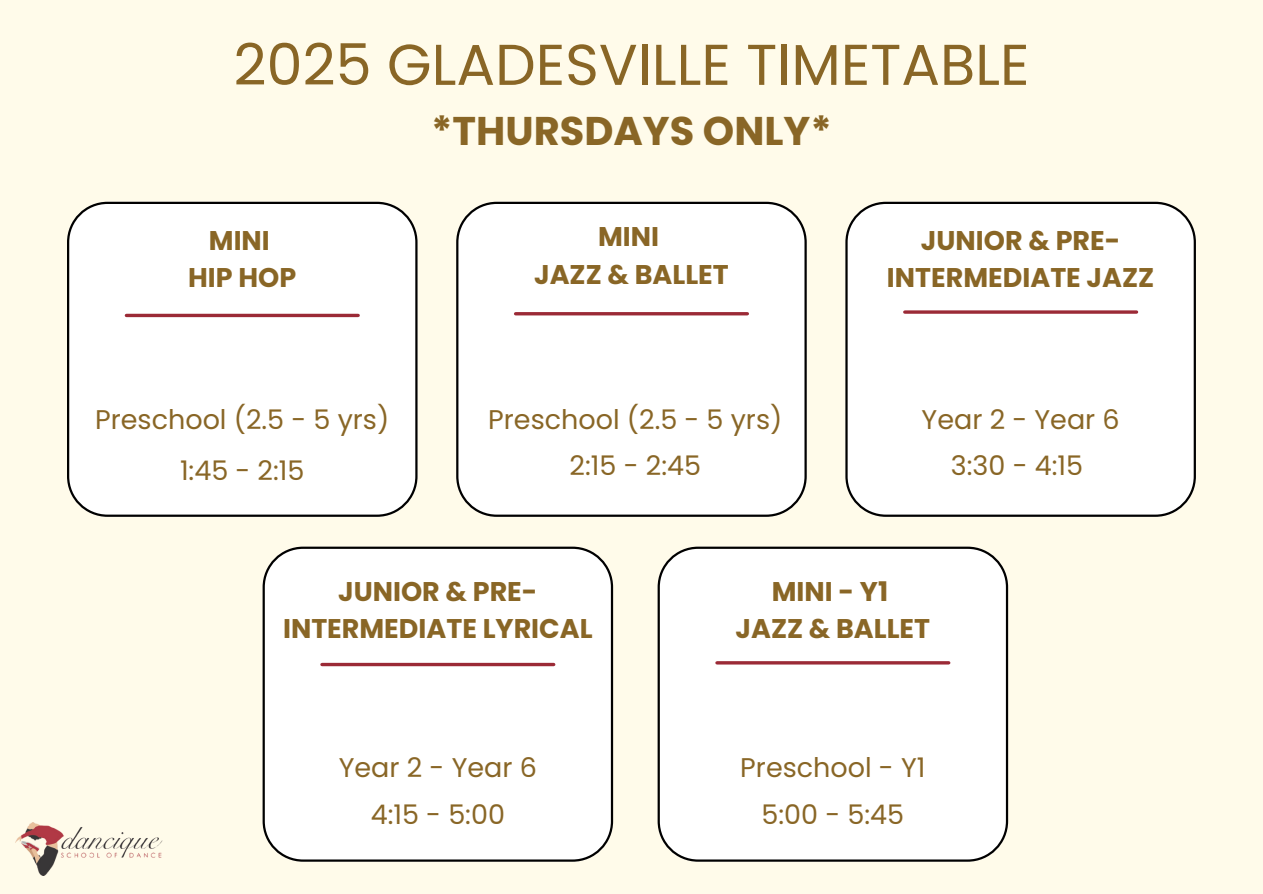
<style>
.page{position:relative;width:1263px;height:894px;background:#fff}
.page>*{position:absolute;margin:0;border:0;box-sizing:border-box;transform-origin:0 0}
.t1{font:57.45px "Poppins";color:#896626}
.t2{font:700 40.05px "Poppins";color:#896626}
.t3{font:27px "Poppins";color:#896626}
.t4{font:700 27px/37.2px "Poppins";color:#896626;text-align:center}
</style>
<div class="page">
<div style="left:0;top:0;width:1263px;height:893px;background:#fffbea"></div>
<div style="left:67px;top:202px;width:351px;height:314px;background:#fff"></div>
<hr style="left:126px;top:314px;width:232px;height:3px;background:#9b2a36">
<div style="left:456px;top:202px;width:351px;height:314px;background:#fff"></div>
<div style="left:845px;top:202px;width:351px;height:314px;background:#fff"></div>
<div style="left:263px;top:546px;width:350px;height:315px;background:#fff"></div>
<div style="left:658px;top:546px;width:350px;height:315px;background:#fff"></div>
<hr style="left:516px;top:312px;width:231px;height:3px;background:#9b2a36">
<svg style="left:905px;top:310px;width:231px;height:4px"></svg>
<svg style="left:322px;top:662px;width:232px;height:4px"></svg>
<hr style="left:717px;top:661px;width:232px;height:3px;background:#9b2a36">
<img style="left:15px;top:822px;width:148px;height:53px">
<h1 class="t1" style="left:233px;top:24px;width:797px">2025 GLADESVILLE TIMETABLE</h1>
<h2 class="t2" style="left:431px;top:103px;width:402px">*THURSDAYS ONLY*</h2>
<h3 class="t4" style="left:188px;top:222px;width:110px">MINI<br>HIP HOP</h3>
<p class="t4" style="left:534px;top:218px;width:196px">MINI<br>JAZZ &amp; BALLET</p>
<p class="t4" style="left:887px;top:222px;width:269px">JUNIOR &amp; PRE-<br>INTERMEDIATE JAZZ</p>
<p class="t3" style="left:95px;top:400px;width:296px">Preschool (2.5 - 5 yrs)</p>
<p class="t3" style="left:488px;top:400px;width:296px">Preschool (2.5 - 5 yrs)</p>
<p class="t3" style="left:922px;top:400px;width:200px">Year 2 - Year 6</p>
<p class="t3" style="left:180px;top:451px;width:126px">1:45 - 2:15</p>
<p class="t3" style="left:570px;top:446px;width:133px">2:15 - 2:45</p>
<p class="t3" style="left:951px;top:446px;width:134px">3:30 - 4:15</p>
<p class="t4" style="left:283px;top:572px;width:311px">JUNIOR &amp; PRE-<br>INTERMEDIATE LYRICAL</p>
<h3 class="t4" style="left:735px;top:572px;width:196px">MINI - Y1<br>JAZZ &amp; BALLET</h3>
<h3 class="t3" style="left:339px;top:748px;width:200px">Year 2 - Year 6</h3>
<p class="t3" style="left:740px;top:748px;width:187px">Preschool - Y1</p>
<h3 class="t3" style="left:371px;top:795px;width:136px">4:15 - 5:00</h3>
<p class="t3" style="left:761px;top:795px;width:144px">5:00 - 5:45</p>
</div>
